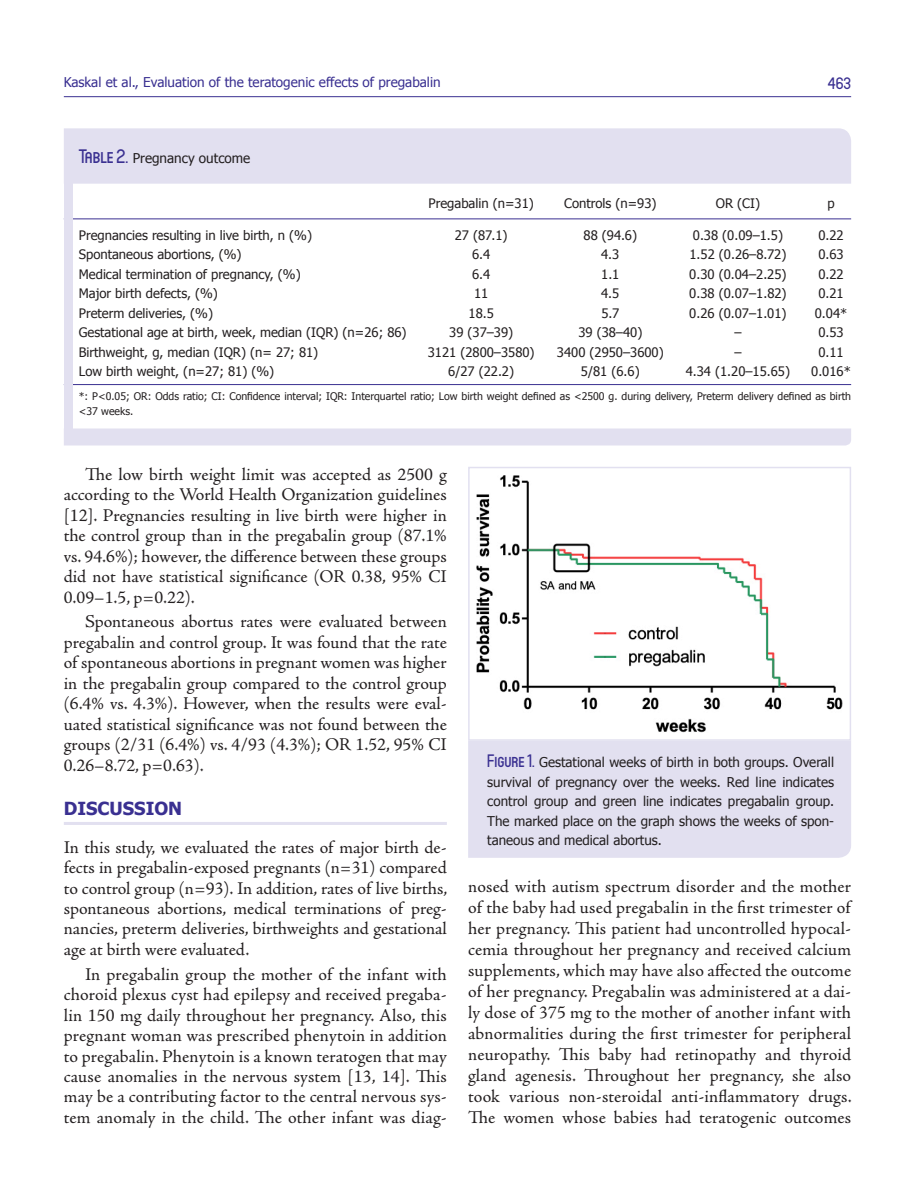
<style>
.page{position:relative;width:915px;height:1191px;background:#fff}
.page>*{position:absolute;margin:0;border:0;box-sizing:border-box;transform-origin:0 0}
._01__Yazı_Metni_NCI{font:18px/20.4px "Adobe Jenson Pro";color:#231f20;text-align:justify}
._06__Yazı_Konu_Basli{font:700 18px "Tahoma";color:#3a3091}
.t1{font:500 16.5px "Circula";color:#3a3091}
._10__Sekil_altyazısı{font:13.5px/19.5px "Tahoma";color:#231f20;text-align:justify}
.t2{font:13.5px "Tahoma";color:#3a3091}
._07__Tablo_Baslik_NC{font:13.5px "Tahoma";color:#231f20}
.t3{font:13.05px "Tahoma";color:#231f20}
.t4{font:10.5px/15px "Tahoma";color:#231f20}
.s1{font-family:"Circula";font-weight:500;font-size:19.5px;color:#3a3091}
.s2{font-family:"Circula";font-weight:500;font-size:18px;color:#3a3091}
</style>
<div class="page">
<hr style="left:64px;top:96px;width:786px;height:1px;background:#3a3091">
<hr style="left:64px;top:822px;width:382px;height:3px;background:#e2e0f0">
<div style="left:64px;top:428px;width:786px;height:17px;background:#e2e0f0"></div>
<div style="left:64px;top:128px;width:786px;height:56px;background:#e2e0f0"></div>
<hr style="left:64px;top:384px;width:786px;height:1px;background:#3a3091">
<hr style="left:64px;top:218px;width:786px;height:1px;background:#3a3091">
<div style="left:64px;top:177px;width:8px;height:260px;background:#e2e0f0"></div>
<div style="left:468px;top:467px;width:382px;height:273px;border:2px solid #e2e0f0"></div>
<img style="left:476px;top:475px;width:366px;height:257px">
<div style="left:468px;top:740px;width:382px;height:117px;background:#e2e0f0"></div>
<p class="t2" style="left:64px;top:73px;width:378px">Kaskal et al., Evaluation of the teratogenic effects of pregabalin</p>
<p class="t1" style="left:827px;top:73px;width:25px">463</p>
<p class="_07__Tablo_Baslik_NC" style="left:79px;top:150px;width:173px"><span class="s1">Table 2.</span> Pregnancy outcome</p>
<p class="t3" style="left:428px;top:195px;width:107px">Pregabalin (n=31)</p>
<p class="t3" style="left:564px;top:195px;width:94px">Controls (n=93)</p>
<p class="t3" style="left:715px;top:195px;width:46px">OR (CI)</p>
<p class="t3" style="left:827px;top:195px;width:9px">p</p>
<p class="t3" style="left:79px;top:227px;width:234px">Pregnancies resulting in live birth, n (%)</p>
<p class="t3" style="left:454px;top:227px;width:54px">27 (87.1)</p>
<p class="t3" style="left:583px;top:227px;width:55px">88 (94.6)</p>
<p class="t3" style="left:692px;top:227px;width:92px">0.38 (0.09–1.5)</p>
<p class="t3" style="left:818px;top:227px;width:27px">0.22</p>
<p class="t3" style="left:79px;top:246px;width:164px">Spontaneous abortions, (%)</p>
<p class="t3" style="left:472px;top:246px;width:20px">6.4</p>
<p class="t3" style="left:601px;top:246px;width:20px">4.3</p>
<p class="t3" style="left:689px;top:246px;width:98px">1.52 (0.26–8.72)</p>
<p class="t3" style="left:818px;top:246px;width:27px">0.63</p>
<p class="t3" style="left:79px;top:266px;width:223px">Medical termination of pregnancy, (%)</p>
<p class="t3" style="left:472px;top:266px;width:20px">6.4</p>
<p class="t3" style="left:601px;top:266px;width:20px">1.1</p>
<p class="t3" style="left:689px;top:266px;width:99px">0.30 (0.04–2.25)</p>
<p class="t3" style="left:818px;top:266px;width:27px">0.22</p>
<p class="t3" style="left:79px;top:285px;width:141px">Major birth defects, (%)</p>
<p class="t3" style="left:474px;top:285px;width:16px">11</p>
<p class="t3" style="left:601px;top:285px;width:20px">4.5</p>
<p class="t3" style="left:689px;top:285px;width:99px">0.38 (0.07–1.82)</p>
<p class="t3" style="left:818px;top:285px;width:27px">0.21</p>
<p class="t3" style="left:79px;top:305px;width:136px">Preterm deliveries, (%)</p>
<p class="t3" style="left:468px;top:305px;width:27px">18.5</p>
<p class="t3" style="left:601px;top:305px;width:19px">5.7</p>
<p class="t3" style="left:689px;top:305px;width:99px">0.26 (0.07–1.01)</p>
<p class="t3" style="left:814px;top:305px;width:34px">0.04*</p>
<p class="t3" style="left:79px;top:324px;width:329px">Gestational age at birth, week, median (IQR) (n=26; 86)</p>
<p class="t3" style="left:449px;top:324px;width:65px">39 (37–39)</p>
<p class="t3" style="left:578px;top:324px;width:65px">39 (38–40)</p>
<p class="t3" style="left:734px;top:324px;width:9px">–</p>
<p class="t3" style="left:818px;top:324px;width:27px">0.53</p>
<p class="t3" style="left:79px;top:344px;width:241px">Birthweight, g, median (IQR) (n= 27; 81)</p>
<p class="t3" style="left:427px;top:344px;width:108px">3121 (2800–3580)</p>
<p class="t3" style="left:556px;top:344px;width:108px">3400 (2950–3600)</p>
<p class="t3" style="left:734px;top:344px;width:9px">–</p>
<p class="t3" style="left:818px;top:344px;width:27px">0.11</p>
<p class="t3" style="left:79px;top:363px;width:197px">Low birth weight, (n=27; 81) (%)</p>
<p class="t3" style="left:448px;top:363px;width:67px">6/27 (22.2)</p>
<p class="t3" style="left:580px;top:363px;width:60px">5/81 (6.6)</p>
<p class="t3" style="left:685px;top:363px;width:106px">4.34 (1.20–15.65)</p>
<p class="t3" style="left:810px;top:363px;width:41px">0.016*</p>
<p class="t4" style="left:79px;top:388px;width:773px">*: P&lt;0.05; OR: Odds ratio; CI: Confidence interval; IQR: Interquartel ratio; Low birth weight defined as &lt;2500 g. during delivery, Preterm delivery defined as birth &lt;37 weeks.</p>
<p class="_01__Yazı_Metni_NCI" style="left:64px;top:464px;width:384px;text-indent:21px">The low birth weight limit was accepted as 2500 g according to the World Health Organization guidelines [12]. Pregnancies resulting in live birth were higher in the control group than in the pregabalin group (87.1% vs. 94.6%); however, the difference between these groups did not have statistical significance (OR 0.38, 95% CI 0.09–1.5, p=0.22).</p>
<p class="_01__Yazı_Metni_NCI" style="left:64px;top:612px;width:384px;text-indent:21px">Spontaneous abortus rates were evaluated between pregabalin and control group. It was found that the rate of spontaneous abortions in pregnant women was higher in the pregabalin group compared to the control group (6.4% vs. 4.3%). However, when the results were eval&shy;uated statistical significance was not found between the groups (2/31 (6.4%) vs. 4/93 (4.3%); OR 1.52, 95% CI 0.26–8.72, p=0.63).</p>
<p class="_06__Yazı_Konu_Basli" style="left:64px;top:796px;width:120px">DISCUSSION</p>
<p class="_01__Yazı_Metni_NCI" style="left:64px;top:837px;width:385px">In this study, we evaluated the rates of major birth de&shy;fects in pregabalin-exposed pregnants (n=31) compared to control group (n=93). In addition, rates of live births, spontaneous abortions, medical terminations of preg&shy;nancies, preterm deliveries, birthweights and gestational age at birth were evaluated.</p>
<p class="_01__Yazı_Metni_NCI" style="left:64px;top:964px;width:384px;text-indent:21px">In pregabalin group the mother of the infant with choroid plexus cyst had epilepsy and received pregaba&shy;lin 150 mg daily throughout her pregnancy. Also, this pregnant woman was prescribed phenytoin in addition to pregabalin. Phenytoin is a known teratogen that may cause anomalies in the nervous system [13, 14]. This may be a contributing factor to the central nervous sys&shy;tem anomaly in the child. The other infant was diag-</p>
<p class="_10__Sekil_altyazısı" style="left:487px;top:752px;width:348px"><span class="s2">Figure 1.</span> Gestational weeks of birth in both groups. Overall survival of pregnancy over the weeks. Red line indicates control group and green line indicates pregabalin group.<br>The marked place on the graph shows the weeks of spon&shy;taneous and medical abortus.</p>
<p class="_01__Yazı_Metni_NCI" style="left:468px;top:876px;width:385px;line-height:21px">nosed with autism spectrum disorder and the mother of the baby had used pregabalin in the first trimester of her pregnancy. This patient had uncontrolled hypocal&shy;cemia throughout her pregnancy and received calcium supplements, which may have also affected the outcome of her pregnancy. Pregabalin was administered at a dai&shy;ly dose of 375 mg to the mother of another infant with abnormalities during the first trimester for peripheral neuropathy. This baby had retinopathy and thyroid gland agenesis. Throughout her pregnancy, she also took various non-steroidal anti-inflammatory drugs.<br>The women whose babies had teratogenic outcomes</p>
</div>
